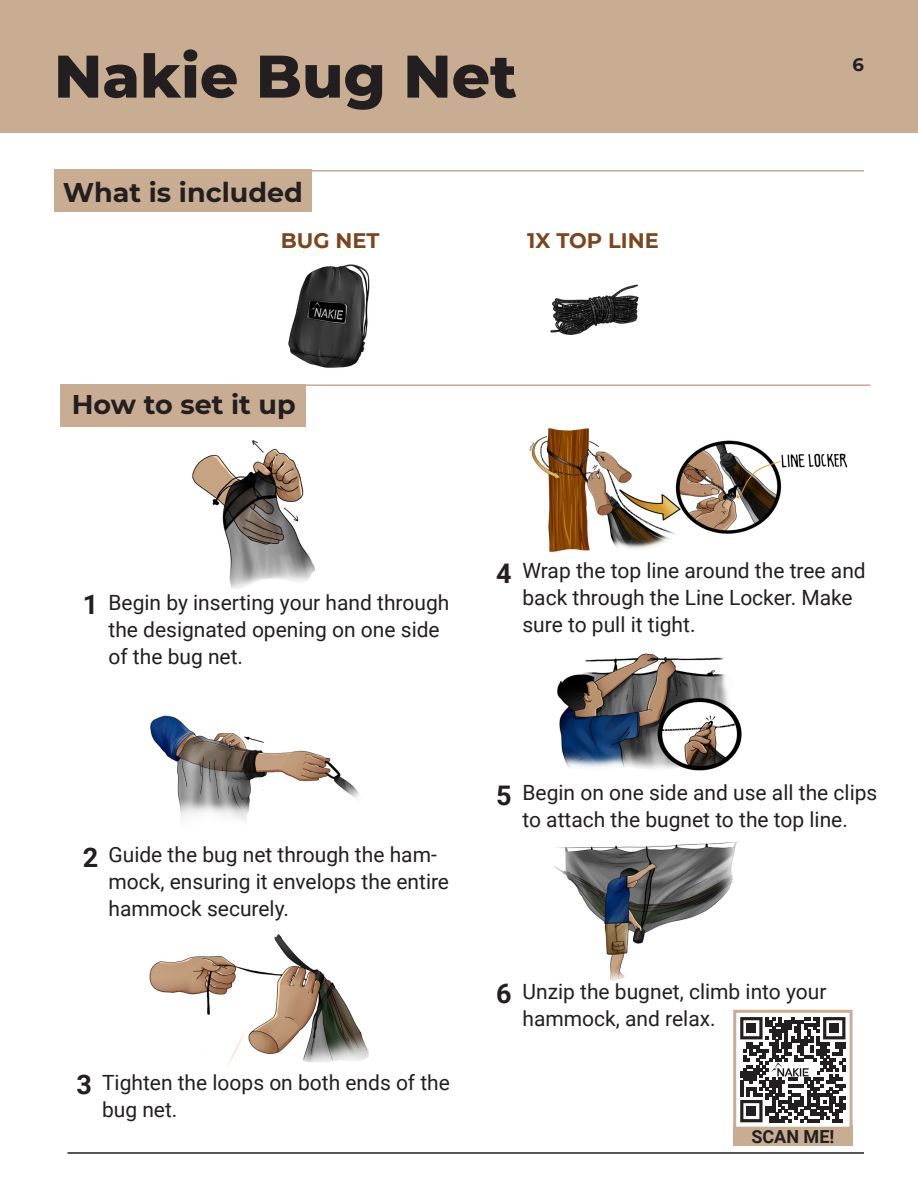
<style>
.page{position:relative;width:918px;height:1188px;background:#fff}
.page>*{position:absolute;margin:0;border:0;box-sizing:border-box;transform-origin:0 0}
.t1{font:800 60px "Montserrat";color:#231f20}
.t2{font:700 27px "Montserrat";color:#231f20}
.t3{font:700 27px "Roboto";color:#231f20}
.t4{font:21px/27px "Roboto";color:#231f20}
.t5{font:700 21px "Montserrat";color:#7b451d}
.t6{font:700 18px "Roboto";color:#231f20}
.t7{font:700 18px "Montserrat";color:#231f20}
</style>
<div class="page">
<hr style="left:54px;top:170px;width:810px;height:2px;background:#c8ad92">
<div style="left:0;top:0;width:918px;height:133px;background:#c8ad92"></div>
<hr style="left:68px;top:1152px;width:796px;height:2px;background:#231f20">
<hr style="left:60px;top:384px;width:810px;height:2px;background:#c8ad92">
<div style="left:54px;top:170px;width:257px;height:42px;background:#c8ad92"></div>
<img style="left:288px;top:264px;width:82px;height:104px">
<img style="left:550px;top:284px;width:89px;height:51px">
<img style="left:529px;top:428px;width:253px;height:124px">
<img style="left:781px;top:450px;width:67px;height:20px">
<img style="left:557px;top:653px;width:185px;height:118px">
<img style="left:150px;top:715px;width:210px;height:107px">
<img style="left:555px;top:841px;width:184px;height:140px">
<div style="left:60px;top:384px;width:246px;height:43px;background:#c8ad92"></div>
<img style="left:192px;top:440px;width:123px;height:149px">
<div style="left:733px;top:1126px;width:120px;height:20px;background:#c8ad92"></div>
<div style="left:733px;top:1010px;width:120px;height:120px;background:#fff;border:3px solid #c8ad92"></div>
<svg style="left:740px;top:1017px;width:105px;height:105px"></svg>
<img style="left:769px;top:1063px;width:48px;height:14px">
<img style="left:149px;top:934px;width:220px;height:133px">
<p class="t1" style="left:54px;top:32px;width:464px">Nakie Bug Net</p>
<p class="t7" style="left:853px;top:52px;width:13px">6</p>
<p class="t2" style="left:63px;top:173px;width:242px">What is included</p>
<p class="t5" style="left:281px;top:225px;width:100px">BUG NET</p>
<p class="t5" style="left:527px;top:225px;width:133px">1X TOP LINE</p>
<p class="t2" style="left:72px;top:385px;width:226px">How to set it up</p>
<p class="t3" style="left:83px;top:586px;width:17px">1</p>
<p class="t4" style="left:108px;top:588px;width:342px">Begin by inserting your hand through the designated opening on one side of the bug net.</p>
<p class="t3" style="left:83px;top:838px;width:17px">2</p>
<p class="t4" style="left:108px;top:840px;width:342px">Guide the bug net through the ham&shy;mock, ensuring it envelops the entire hammock securely.</p>
<p class="t3" style="left:76px;top:1066px;width:17px">3</p>
<p class="t4" style="left:102px;top:1068px;width:349px">Tighten the loops on both ends of the bug net.</p>
<p class="t3" style="left:496px;top:554px;width:17px">4</p>
<p class="t4" style="left:522px;top:557px;width:345px">Wrap the top line around the tree and back through the Line Locker. Make sure to pull it tight.</p>
<p class="t3" style="left:496px;top:776px;width:17px">5</p>
<p class="t4" style="left:522px;top:778px;width:356px">Begin on one side and use all the clips to attach the bugnet to the top line.</p>
<p class="t3" style="left:496px;top:975px;width:17px">6</p>
<p class="t4" style="left:522px;top:977px;width:305px">Unzip the bugnet, climb into your hammock, and relax.</p>
<p class="t6" style="left:751px;top:1124px;width:84px">SCAN ME!</p>
</div>
